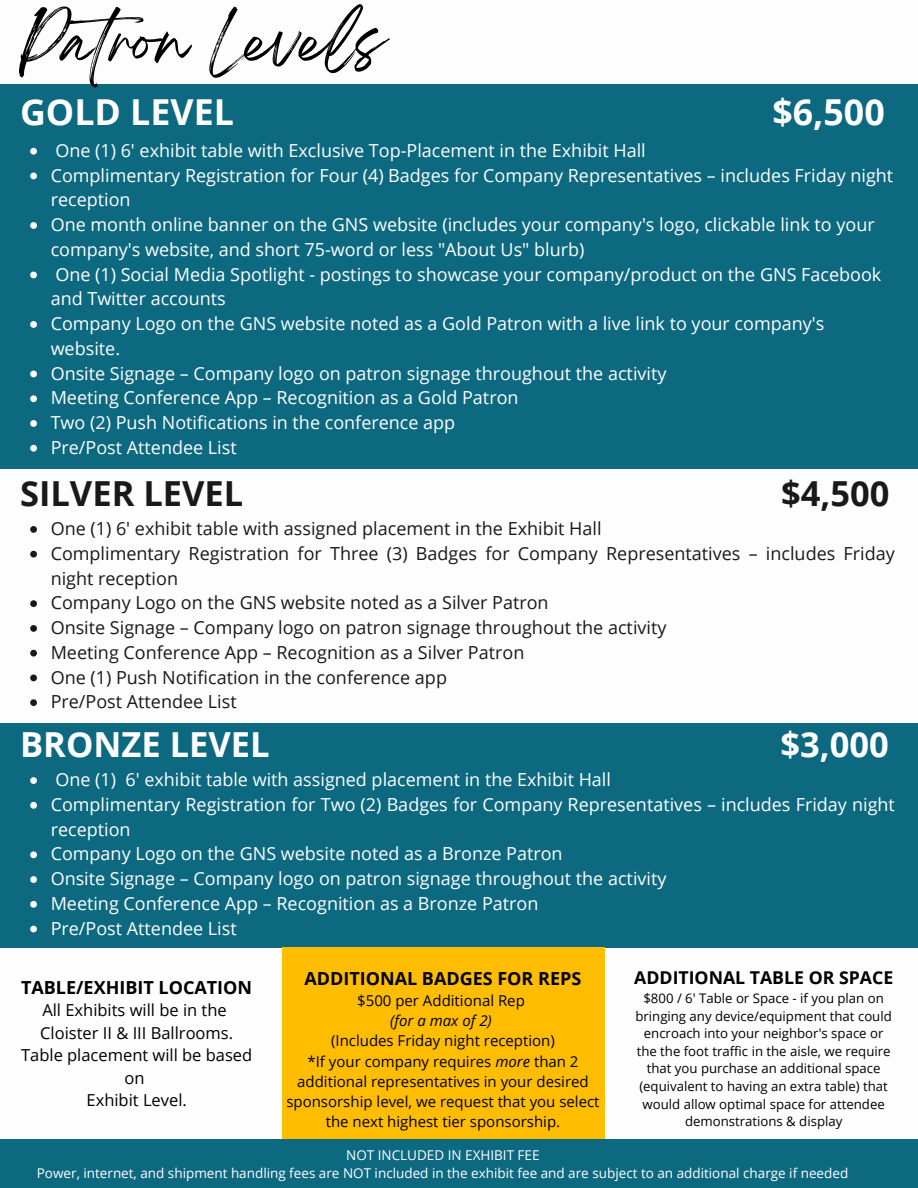
<style>
.page{position:relative;width:918px;height:1188px;background:#fff}
.page>*{position:absolute;margin:0;border:0;box-sizing:border-box;transform-origin:0 0}
.t1{font:54.3px "Breathing";color:#000}
.t2{font:700 35.7px "Open Sans";color:#fff}
.t3{font:700 34.5px "Open Sans";color:#191919}
.t4{font:700 34.5px "Open Sans";color:#fff}
.t5{font:18px/24.8px "Open Sans";color:#fff}
.t6{font:18px/24.8px "Open Sans";color:#191919}
.t7{font:700 18px "Open Sans";color:#000}
.t8{font:700 17.7px "Open Sans";color:#000}
.t9{font:16.5px/22.5px "Open Sans";color:#000;text-align:center}
.t10{font:15px/20.2px "Open Sans";color:#000;text-align:center}
.t11{font:13.5px/18px "Open Sans";color:#fff;text-align:center}
.t12{font:13.2px/17.5px "Open Sans";color:#000;text-align:center}
.s1{font-style:italic}
</style>
<div class="page">
<div style="left:0;top:84px;width:918px;height:385px;background:#0c6980"></div>
<svg style="left:30px;top:148px;width:7px;height:7px"></svg>
<svg style="left:30px;top:173px;width:7px;height:6px"></svg>
<svg style="left:30px;top:222px;width:7px;height:7px"></svg>
<svg style="left:30px;top:272px;width:7px;height:6px"></svg>
<svg style="left:30px;top:321px;width:7px;height:7px"></svg>
<svg style="left:30px;top:371px;width:7px;height:6px"></svg>
<svg style="left:30px;top:395px;width:7px;height:7px"></svg>
<svg style="left:30px;top:420px;width:7px;height:7px"></svg>
<svg style="left:30px;top:445px;width:7px;height:7px"></svg>
<svg style="left:30px;top:526px;width:7px;height:7px"></svg>
<svg style="left:30px;top:551px;width:7px;height:7px"></svg>
<svg style="left:30px;top:600px;width:7px;height:7px"></svg>
<svg style="left:30px;top:625px;width:7px;height:7px"></svg>
<svg style="left:30px;top:650px;width:7px;height:7px"></svg>
<svg style="left:30px;top:675px;width:7px;height:6px"></svg>
<svg style="left:30px;top:699px;width:7px;height:7px"></svg>
<div style="left:0;top:723px;width:918px;height:225px;background:#0c6980"></div>
<svg style="left:30px;top:777px;width:7px;height:7px"></svg>
<svg style="left:30px;top:802px;width:7px;height:7px"></svg>
<svg style="left:30px;top:851px;width:7px;height:7px"></svg>
<svg style="left:30px;top:876px;width:7px;height:7px"></svg>
<svg style="left:30px;top:901px;width:7px;height:7px"></svg>
<svg style="left:30px;top:926px;width:7px;height:6px"></svg>
<div style="left:0;top:1139px;width:918px;height:49px;background:#0c6980"></div>
<div style="left:282px;top:948px;width:322px;height:191px;background:#ffbd02"></div>
<h1 class="t1" style="left:20px;top:25px;width:367px">Patron Levels</h1>
<h2 class="t2" style="left:20px;top:87px;width:215px">GOLD LEVEL</h2>
<h2 class="t2" style="left:772px;top:87px;width:114px">$6,500</h2>
<p class="t5" style="left:55px;top:137px;width:592px">One (1) 6' exhibit table with Exclusive Top-Placement in the Exhibit Hall</p>
<p class="t5" style="left:51px;top:162px;width:844px">Complimentary Registration for Four (4) Badges for Company Representatives – includes Friday night reception</p>
<p class="t5" style="left:51px;top:212px;width:826px">One month online banner on the GNS website (includes your company's logo, clickable link to your company's website, and short 75-word or less "About Us" blurb)</p>
<p class="t5" style="left:51px;top:261px;width:832px">One (1) Social Media Spotlight - postings to showcase your company/product on the GNS Facebook and Twitter accounts</p>
<p class="t5" style="left:51px;top:311px;width:775px">Company Logo on the GNS website noted as a Gold Patron with a live link to your company's website.</p>
<p class="t5" style="left:51px;top:360px;width:617px">Onsite Signage – Company logo on patron signage throughout the activity</p>
<p class="t5" style="left:51px;top:385px;width:469px">Meeting Conference App – Recognition as a Gold Patron</p>
<p class="t5" style="left:51px;top:410px;width:406px">Two (2) Push Notifications in the conference app</p>
<p class="t5" style="left:51px;top:434px;width:188px">Pre/Post Attendee List</p>
<h2 class="t3" style="left:20px;top:469px;width:225px">SILVER LEVEL</h2>
<h2 class="t3" style="left:781px;top:469px;width:110px">$4,500</h2>
<p class="t6" style="left:51px;top:516px;width:552px">One (1) 6' exhibit table with assigned placement in the Exhibit Hall</p>
<p class="t6" style="left:51px;top:540px;width:846px">Complimentary Registration for Three (3) Badges for Company Representatives – includes Friday night reception</p>
<p class="t6" style="left:51px;top:590px;width:500px">Company Logo on the GNS website noted as a Silver Patron</p>
<p class="t6" style="left:51px;top:615px;width:617px">Onsite Signage – Company logo on patron signage throughout the activity</p>
<p class="t6" style="left:51px;top:639px;width:475px">Meeting Conference App – Recognition as a Silver Patron</p>
<p class="t6" style="left:51px;top:664px;width:398px">One (1) Push Notification in the conference app</p>
<p class="t6" style="left:51px;top:689px;width:188px">Pre/Post Attendee List</p>
<h2 class="t4" style="left:20px;top:720px;width:251px">BRONZE LEVEL</h2>
<h2 class="t4" style="left:780px;top:720px;width:110px">$3,000</h2>
<p class="t5" style="left:55px;top:767px;width:557px">One (1) 6' exhibit table with assigned placement in the Exhibit Hall</p>
<p class="t5" style="left:51px;top:792px;width:846px">Complimentary Registration for Two (2) Badges for Company Representatives – includes Friday night reception</p>
<p class="t5" style="left:51px;top:841px;width:514px">Company Logo on the GNS website noted as a Bronze Patron</p>
<p class="t5" style="left:51px;top:866px;width:617px">Onsite Signage – Company logo on patron signage throughout the activity</p>
<p class="t5" style="left:51px;top:891px;width:489px">Meeting Conference App – Recognition as a Bronze Patron</p>
<p class="t5" style="left:51px;top:915px;width:188px">Pre/Post Attendee List</p>
<p class="t8" style="left:634px;top:965px;width:260px">ADDITIONAL TABLE OR SPACE</p>
<p class="t12" style="left:635px;top:989px;width:258px">$800 / 6' Table or Space - if you plan on bringing any device/equipment that could encroach into your neighbor's space or the the foot traffic in the aisle, we require that you purchase an additional space (equivalent to having an extra table) that would allow optimal space for attendee demonstrations &amp; display</p>
<h4 class="t11" style="left:37px;top:1146px;width:813px">NOT INCLUDED IN EXHIBIT FEE<br>Power, internet, and shipment handling fees are NOT included in the exhibit fee and are subject to an additional charge if needed</h4>
<h4 class="t7" style="left:304px;top:965px;width:278px">ADDITIONAL BADGES FOR REPS</h4>
<h4 class="t10" style="left:286px;top:990px;width:315px">$500 per Additional Rep<br><span class="s1">(for a max of 2)<br></span>(Includes Friday night reception)<br>*If your company requires <span class="s1">more</span> than 2 additional representatives in your desired sponsorship level, we request that you select the next highest tier sponsorship.</h4>
<h3 class="t7" style="left:21px;top:975px;width:233px">TABLE/EXHIBIT LOCATION</h3>
<h3 class="t9" style="left:21px;top:999px;width:233px">All Exhibits will be in the<br>Cloister II &amp; III Ballrooms.<br>Table placement will be based on<br>Exhibit Level.</h3>
</div>
